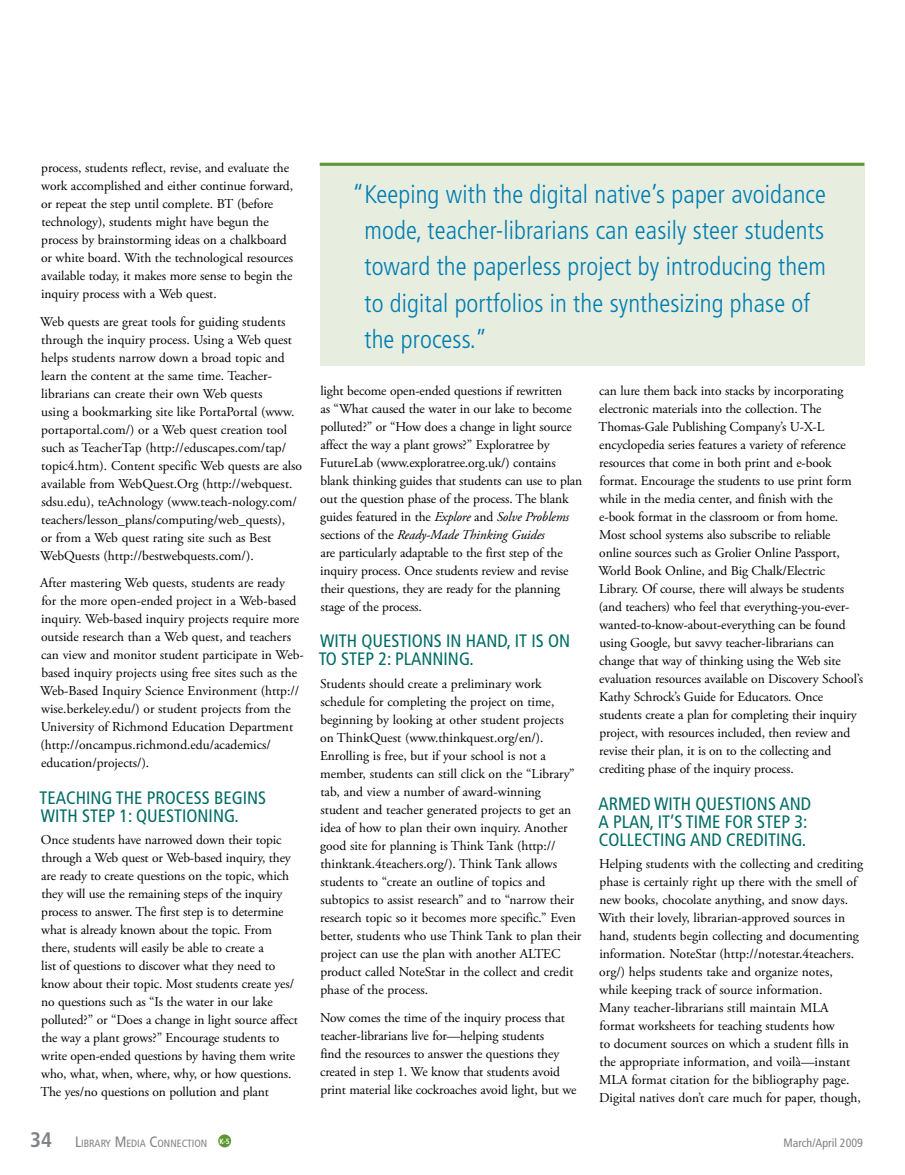
<style>
.page{position:relative;width:905px;height:1175px;background:#fff}
.page>*{position:absolute;margin:0;border:0;box-sizing:border-box;transform-origin:0 0}
.t1{font:300 condensed 25.5px/36px "Frutiger";letter-spacing:.005em;color:#007db1}
.t2{font:condensed 18px/18px "Frutiger";color:#006c64}
.t3{font:13.5px/18px "Adobe Garamond Pro";letter-spacing:-.01em;color:#000}
.t4{font:condensed 12px "Frutiger";color:#808285}
.t5{font:condensed 10.5px "Frutiger";color:#808285}
.s1{font-weight:700;font-size:21px}
.s2{font-size:15px}
.s3{font-style:italic}
</style>
<div class="page">
<div style="left:320px;top:162px;width:544px;height:203px;background:#e7eee0"></div>
<hr style="left:320px;top:163px;width:544px;height:3px;background:#5d9732">
<div style="left:218px;top:1134px;width:13px;height:13px;background:#5d9732;border-radius:50%"></div>
<p class="t3" style="left:41px;top:159px;width:254px">process, students reflect, revise, and evaluate the work accomplished and either continue forward, or repeat the step until complete. BT (before technology), students might have begun the process by brainstorming ideas on a chalkboard or white board. With the technological resources available today, it makes more sense to begin the inquiry process with a Web quest.</p>
<p class="t3" style="left:40px;top:313px;width:263px">Web quests are great tools for guiding students through the inquiry process. Using a Web quest helps students narrow down a broad topic and learn the content at the same time. Teacher&shy;librarians can create their own Web quests<br>using a bookmarking site like PortaPortal (www. portaportal.com/) or a Web quest creation tool such as TeacherTap (http://eduscapes.com/tap/ topic4.htm). Content specific Web quests are also available from WebQuest.Org (http://webquest. sdsu.edu), teAchnology (www.teach-nology.com/ teachers/lesson_plans/computing/web_quests),<br>or from a Web quest rating site such as Best WebQuests (http://bestwebquests.com/).</p>
<p class="t3" style="left:40px;top:574px;width:265px">After mastering Web quests, students are ready<br>for the more open-ended project in a Web-based inquiry. Web-based inquiry projects require more outside research than a Web quest, and teachers can view and monitor student participate in Web&shy;based inquiry projects using free sites such as the Web-Based Inquiry Science Environment (http:// wise.berkeley.edu/) or student projects from the University of Richmond Education Department (http://oncampus.richmond.edu/academics/ education/projects/).</p>
<h2 class="t2" style="left:40px;top:788px;width:17px">TEACHI</h2>
<h2 class="t2" style="left:90px;top:788px;width:95px">NGTHE PROCESS</h2>
<h2 class="t2" style="left:214px;top:788px;width:9px">BEGI</h2>
<h2 class="t2" style="left:247px;top:788px;width:19px">NS</h2>
<h2 class="t2" style="left:41px;top:806px;width:10px">WITH</h2>
<h2 class="t2" style="left:82px;top:806px;width:158px">STEP 1: QUESTIONING.</h2>
<p class="t3" style="left:40px;top:831px;width:259px">Once students have narrowed down their topic through a Web quest or Web-based inquiry, they are ready to create questions on the topic, which they will use the remaining steps of the inquiry process to answer. The first step is to determine what is already known about the topic. From there, students will easily be able to create a<br>list of questions to discover what they need to know about their topic. Most students create yes/ no questions such as “Is the water in our lake polluted?” or “Does a change in light source affect the way a plant grows?” Encourage students to write open-ended questions by having them write who, what, when, where, why, or how questions.<br>The yes/no questions on pollution and plant</p>
<p class="t5" style="left:30px;top:1137px;width:201px"><span class="s1">34</span> <span class="s2">L</span>IBRARY <span class="s2">M</span>EDIA <span class="s2">C</span>ONNECTION <sup>K-5</sup></p>
<p class="t4" style="left:783px;top:1136px;width:81px">MARCH/APRIL 2009</p>
<h1 class="t1" style="left:364px;top:177px;width:463px;text-indent:-12px">“ Keeping with the digital native’s paper avoidance mode, teacher-librarians can easily steer students toward the paperless project by introducing them to digital portfolios in the synthesizing phase of the process.”</h1>
<p class="t3" style="left:598px;top:382px;width:266px">can lure them back into stacks by incorporating electronic materials into the collection. The Thomas-Gale Publishing Company’s U-X-L encyclopedia series features a variety of reference resources that come in both print and e-book format. Encourage the students to use print form while in the media center, and finish with the e-book format in the classroom or from home.<br>Most school systems also subscribe to reliable online sources such as Grolier Online Passport, World Book Online, and Big Chalk/Electric Library. Of course, there will always be students (and teachers) who feel that everything-you-ever&shy;wanted-to-know-about-everything can be found using Google, but savvy teacher-librarians can change that way of thinking using the Web site evaluation resources available on Discovery School’s Kathy Schrock’s Guide for Educators. Once students create a plan for completing their inquiry project, with resources included, then review and revise their plan, it is on to the collecting and crediting phase of the inquiry process.</p>
<h2 class="t2" style="left:598px;top:794px;width:22px">ARMED</h2>
<h2 class="t2" style="left:654px;top:794px;width:10px">WITH</h2>
<h2 class="t2" style="left:695px;top:794px;width:115px">QUESTIONS AND</h2>
<h2 class="t2" style="left:598px;top:812px;width:97px">APLAN, IT’STIME</h2>
<h2 class="t2" style="left:724px;top:812px;width:84px">FOR STEP 3:</h2>
<h2 class="t2" style="left:599px;top:830px;width:29px">COLLECTI</h2>
<h2 class="t2" style="left:664px;top:830px;width:80px">NG AND CREDITI</h2>
<h2 class="t2" style="left:780px;top:830px;width:27px">NG.</h2>
<p class="t3" style="left:598px;top:855px;width:266px">Helping students with the collecting and crediting phase is certainly right up there with the smell of new books, chocolate anything, and snow days.<br>With their lovely, librarian-approved sources in hand, students begin collecting and documenting information. NoteStar (http://notestar.4teachers. org/) helps students take and organize notes,<br>while keeping track of source information.<br>Many teacher-librarians still maintain MLA format worksheets for teaching students how<br>to document sources on which a student fills in the appropriate information, and voilà—instant MLA format citation for the bibliography page.<br>Digital natives don’t care much for paper, though,</p>
<p class="t3" style="left:320px;top:382px;width:264px">light become open-ended questions if rewritten<br>as “What caused the water in our lake to become polluted?” or “How does a change in light source affect the way a plant grows?” Exploratree by FutureLab (www.exploratree.org.uk/) contains blank thinking guides that students can use to plan out the question phase of the process. The blank guides featured in the <span class="s3">Explore</span> and <span class="s3">Solve Problems </span>sections of the <span class="s3">Ready-Made Thinking Guides<br></span>are particularly adaptable to the first step of the inquiry process. Once students review and revise their questions, they are ready for the planning stage of the process.</p>
<h2 class="t2" style="left:319px;top:632px;width:253px">WITH QUESTIONS IN HAND, IT IS ON<br>TO STEP 2: PLANNING.</h2>
<p class="t3" style="left:320px;top:675px;width:263px">Students should create a preliminary work schedule for completing the project on time, beginning by looking at other student projects<br>on ThinkQuest (www.thinkquest.org/en/).<br>Enrolling is free, but if your school is not a member, students can still click on the “Library” tab, and view a number of award-winning student and teacher generated projects to get an idea of how to plan their own inquiry. Another good site for planning is Think Tank (http:// thinktank.4teachers.org/). Think Tank allows students to “create an outline of topics and subtopics to assist research” and to “narrow their research topic so it becomes more specific.” Even better, students who use Think Tank to plan their project can use the plan with another ALTEC product called NoteStar in the collect and credit phase of the process.</p>
<p class="t3" style="left:320px;top:1008px;width:258px">Now comes the time of the inquiry process that teacher-librarians live for—helping students<br>find the resources to answer the questions they created in step 1. We know that students avoid print material like cockroaches avoid light, but we</p>
</div>
